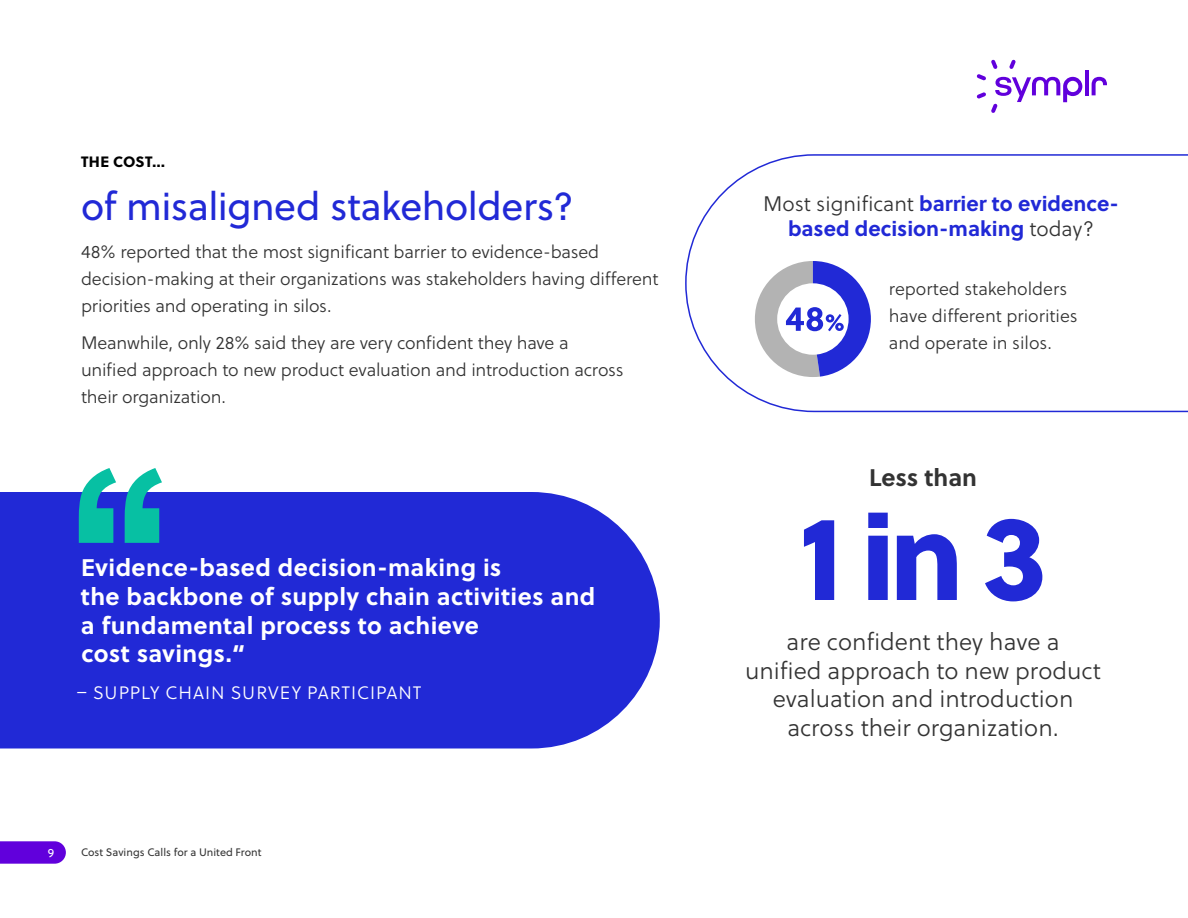
<style>
.page{position:relative;width:1188px;height:918px;background:#fff}
.page>*{position:absolute;margin:0;border:0;box-sizing:border-box;transform-origin:0 0}
.t1{font:120px "Soleil Xb";color:#2129d6}
.t2{font:39px "Soleil";letter-spacing:-.01em;color:#2129d6}
.t3{font:700 24px/28.8px "Soleil";letter-spacing:.015em;color:#fff}
.t4{font:24px/28.8px "Soleil Lt";color:#333;text-align:center}
.t5{font:700 24px "Soleil";color:#333}
.t6{font:700 21px/25.2px "Soleil";color:#2129d6;text-align:center}
.t7{font:18px/27px "Soleil Lt";letter-spacing:-.01em;color:#333}
.t8{font:18px "Soleil Lt";letter-spacing:.05em;color:#fff}
.t9{font:15px "Soleil Xb";letter-spacing:.025em;color:#000}
.t10{font:12px "Soleil";color:#fff}
.t11{font:10.8px "Soleil";color:#333}
.s1{font-family:"Soleil Lt";font-weight:400;color:#333}
</style>
<div class="page">
<svg style="left:685px;top:154px;width:503px;height:259px"></svg>
<div style="left:0;top:492px;width:660px;height:256px;background:#2129d6"></div>
<svg style="left:79px;top:468px;width:83px;height:75px"></svg>
<svg style="left:755px;top:261px;width:116px;height:116px"></svg>
<svg style="left:0;top:841px;width:66px;height:23px;background:#6b10de"></svg>
<hr style="left:1085px;top:70px;width:4px;height:25px;background:#6100dc">
<svg style="left:1092px;top:77px;width:15px;height:18px"></svg>
<svg style="left:977px;top:60px;width:105px;height:53px"></svg>
<p class="t9" style="left:81px;top:152px;width:85px">THE COST...</p>
<p class="t2" style="left:81px;top:182px;width:494px">of misaligned stakeholders?</p>
<p class="t7" style="left:81px;top:238px;width:579px">48% reported that the most significant barrier to evidence-based decision-making at their organizations was stakeholders having different priorities and operating in silos.</p>
<p class="t7" style="left:81px;top:330px;width:544px">Meanwhile, only 28% said they are very confident they have a unified approach to new product evaluation and introduction across their organization.</p>
<p class="t3" style="left:81px;top:553px;width:516px">Evidence-based decision-making is<br>the backbone of supply chain activities and a fundamental process to achieve<br>cost savings.“</p>
<p class="t8" style="left:76px;top:682px;width:347px">– SUPPLY CHAIN SURVEY PARTICIPANT</p>
<p class="t10" style="left:48px;top:845px;width:8px">9</p>
<p class="t11" style="left:81px;top:846px;width:182px">Cost Savings Calls for a United Front</p>
<p class="t6" style="left:763px;top:191px;width:357px"><span class="s1">Most significant</span> barrier to evidence&shy;based decision-making <span class="s1">today?</span></p>
<p class="t7" style="left:889px;top:276px;width:191px">reported stakeholders have different priorities and operate in silos.</p>
<p class="t5" style="left:869px;top:462px;width:110px">Less than</p>
<p class="t1" style="left:799px;top:479px;width:250px">1 in 3</p>
<p class="t4" style="left:745px;top:628px;width:357px">are confident they have a<br>unified approach to new product evaluation and introduction across their organization.</p>
</div>
